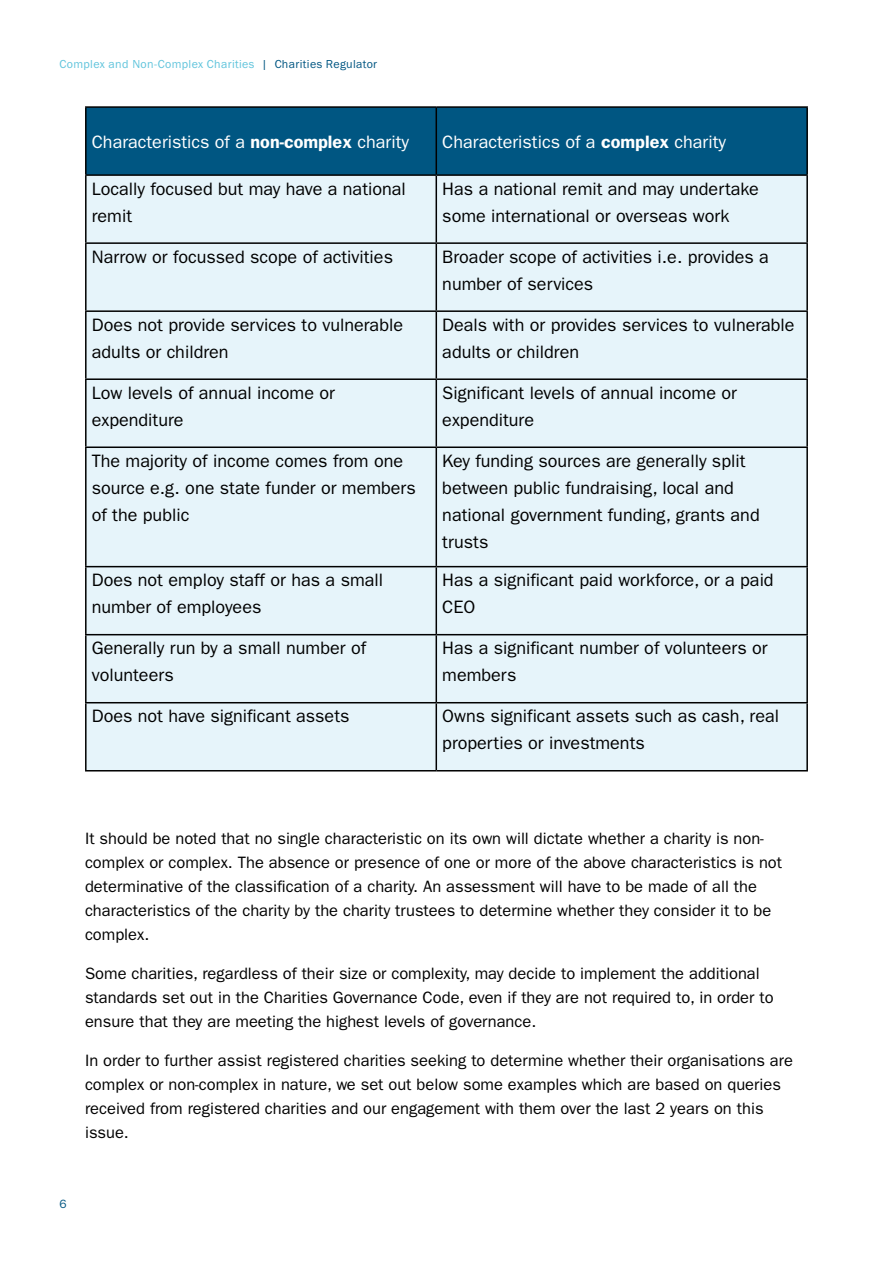
<style>
.page{position:relative;width:893px;height:1263px;background:#fff}
.page>*{position:absolute;margin:0;border:0;box-sizing:border-box;transform-origin:0 0}
.t1{font:18px/27px "Franklin Gothic";color:#000}
.t2{font:18px "Franklin Gothic";color:#fff}
.t3{font:16.5px/24px "Franklin Gothic";color:#000}
.t4{font:12px "Franklin Gothic URW Boo";letter-spacing:.03em;color:#60c4dc}
.t5{font:12px "Franklin Gothic";color:#005682}
.s1{color:#005682}
.s2{font-weight:600}
</style>
<div class="page">
<div style="left:87px;top:108px;width:719px;height:66px;background:#005682"></div>
<div style="left:87px;top:176px;width:719px;height:594px;background:#e6f4fa"></div>
<hr style="left:85px;top:106px;width:351px;height:2px;background:#000">
<hr style="left:85px;top:108px;width:2px;height:66px;background:#000">
<hr style="left:436px;top:106px;width:372px;height:2px;background:#000">
<hr style="left:436px;top:108px;width:1px;height:66px;background:#000">
<hr style="left:806px;top:108px;width:2px;height:66px;background:#000">
<hr style="left:85px;top:174px;width:351px;height:2px;background:#000">
<hr style="left:85px;top:176px;width:2px;height:66px;background:#000">
<hr style="left:436px;top:174px;width:372px;height:2px;background:#000">
<hr style="left:436px;top:176px;width:1px;height:66px;background:#000">
<hr style="left:806px;top:176px;width:2px;height:66px;background:#000">
<hr style="left:85px;top:242px;width:351px;height:2px;background:#000">
<hr style="left:85px;top:244px;width:2px;height:66px;background:#000">
<hr style="left:436px;top:242px;width:372px;height:2px;background:#000">
<hr style="left:436px;top:244px;width:1px;height:66px;background:#000">
<hr style="left:806px;top:244px;width:2px;height:66px;background:#000">
<hr style="left:85px;top:310px;width:351px;height:2px;background:#000">
<hr style="left:85px;top:312px;width:2px;height:66px;background:#000">
<hr style="left:436px;top:310px;width:372px;height:2px;background:#000">
<hr style="left:436px;top:312px;width:1px;height:66px;background:#000">
<hr style="left:806px;top:312px;width:2px;height:66px;background:#000">
<hr style="left:85px;top:378px;width:351px;height:2px;background:#000">
<hr style="left:85px;top:380px;width:2px;height:66px;background:#000">
<hr style="left:436px;top:378px;width:372px;height:2px;background:#000">
<hr style="left:436px;top:380px;width:1px;height:66px;background:#000">
<hr style="left:806px;top:380px;width:2px;height:66px;background:#000">
<hr style="left:85px;top:446px;width:351px;height:2px;background:#000">
<hr style="left:85px;top:448px;width:2px;height:118px;background:#000">
<hr style="left:436px;top:446px;width:372px;height:2px;background:#000">
<hr style="left:436px;top:448px;width:1px;height:118px;background:#000">
<hr style="left:806px;top:448px;width:2px;height:118px;background:#000">
<hr style="left:85px;top:566px;width:351px;height:1px;background:#000">
<hr style="left:85px;top:567px;width:2px;height:67px;background:#000">
<hr style="left:436px;top:566px;width:372px;height:1px;background:#000">
<hr style="left:436px;top:567px;width:1px;height:67px;background:#000">
<hr style="left:806px;top:567px;width:2px;height:67px;background:#000">
<hr style="left:85px;top:634px;width:351px;height:1px;background:#000">
<hr style="left:85px;top:635px;width:2px;height:67px;background:#000">
<hr style="left:436px;top:634px;width:372px;height:1px;background:#000">
<hr style="left:436px;top:635px;width:1px;height:67px;background:#000">
<hr style="left:806px;top:635px;width:2px;height:67px;background:#000">
<hr style="left:85px;top:702px;width:351px;height:1px;background:#000">
<hr style="left:85px;top:703px;width:2px;height:67px;background:#000">
<hr style="left:436px;top:702px;width:372px;height:1px;background:#000">
<hr style="left:436px;top:703px;width:1px;height:67px;background:#000">
<hr style="left:806px;top:703px;width:2px;height:67px;background:#000">
<hr style="left:85px;top:770px;width:351px;height:1px;background:#000">
<hr style="left:436px;top:770px;width:372px;height:1px;background:#000">
<p class="t4" style="left:60px;top:56px;width:319px">Complex and Non-Complex Charities <span class="s1">| Charities Regulator</span></p>
<p class="t2" style="left:92px;top:131px;width:319px">Characteristics of a <span class="s2">non-complex</span> charity</p>
<p class="t2" style="left:442px;top:131px;width:285px">Characteristics of a <span class="s2">complex</span> charity</p>
<p class="t1" style="left:92px;top:175px;width:316px">Locally focused but may have a national remit</p>
<p class="t1" style="left:442px;top:175px;width:318px">Has a national remit and may undertake some international or overseas work</p>
<p class="t1" style="left:92px;top:243px;width:303px">Narrow or focussed scope of activities</p>
<p class="t1" style="left:442px;top:243px;width:328px">Broader scope of activities i.e. provides a number of services</p>
<p class="t1" style="left:92px;top:311px;width:313px">Does not provide services to vulnerable adults or children</p>
<p class="t1" style="left:442px;top:311px;width:354px">Deals with or provides services to vulnerable adults or children</p>
<p class="t1" style="left:92px;top:379px;width:245px">Low levels of annual income or expenditure</p>
<p class="t1" style="left:442px;top:379px;width:296px">Significant levels of annual income or expenditure</p>
<p class="t1" style="left:92px;top:447px;width:326px">The majority of income comes from one source e.g. one state funder or members of the public</p>
<p class="t1" style="left:442px;top:447px;width:319px">Key funding sources are generally split between public fundraising, local and national government funding, grants and trusts</p>
<p class="t1" style="left:92px;top:567px;width:293px">Does not employ staff or has a small number of employees</p>
<p class="t1" style="left:442px;top:567px;width:333px">Has a significant paid workforce, or a paid<br>CEO</p>
<p class="t1" style="left:92px;top:635px;width:276px">Generally run by a small number of volunteers</p>
<p class="t1" style="left:442px;top:635px;width:327px">Has a significant number of volunteers or members</p>
<p class="t1" style="left:92px;top:703px;width:259px">Does not have significant assets</p>
<p class="t1" style="left:442px;top:703px;width:338px">Owns significant assets such as cash, real properties or investments</p>
<p class="t3" style="left:85px;top:826px;width:699px">It should be noted that no single characteristic on its own will dictate whether a charity is non&shy;complex or complex. The absence or presence of one or more of the above characteristics is not determinative of the classification of a charity. An assessment will have to be made of all the characteristics of the charity by the charity trustees to determine whether they consider it to be complex.</p>
<p class="t3" style="left:85px;top:961px;width:690px">Some charities, regardless of their size or complexity, may decide to implement the additional standards set out in the Charities Governance Code, even if they are not required to, in order to ensure that they are meeting the highest levels of governance.</p>
<p class="t3" style="left:85px;top:1048px;width:709px">In order to further assist registered charities seeking to determine whether their organisations are complex or non-complex in nature, we set out below some examples which are based on queries received from registered charities and our engagement with them over the last 2 years on this issue.</p>
<p class="t5" style="left:60px;top:1197px;width:9px">6</p>
</div>
